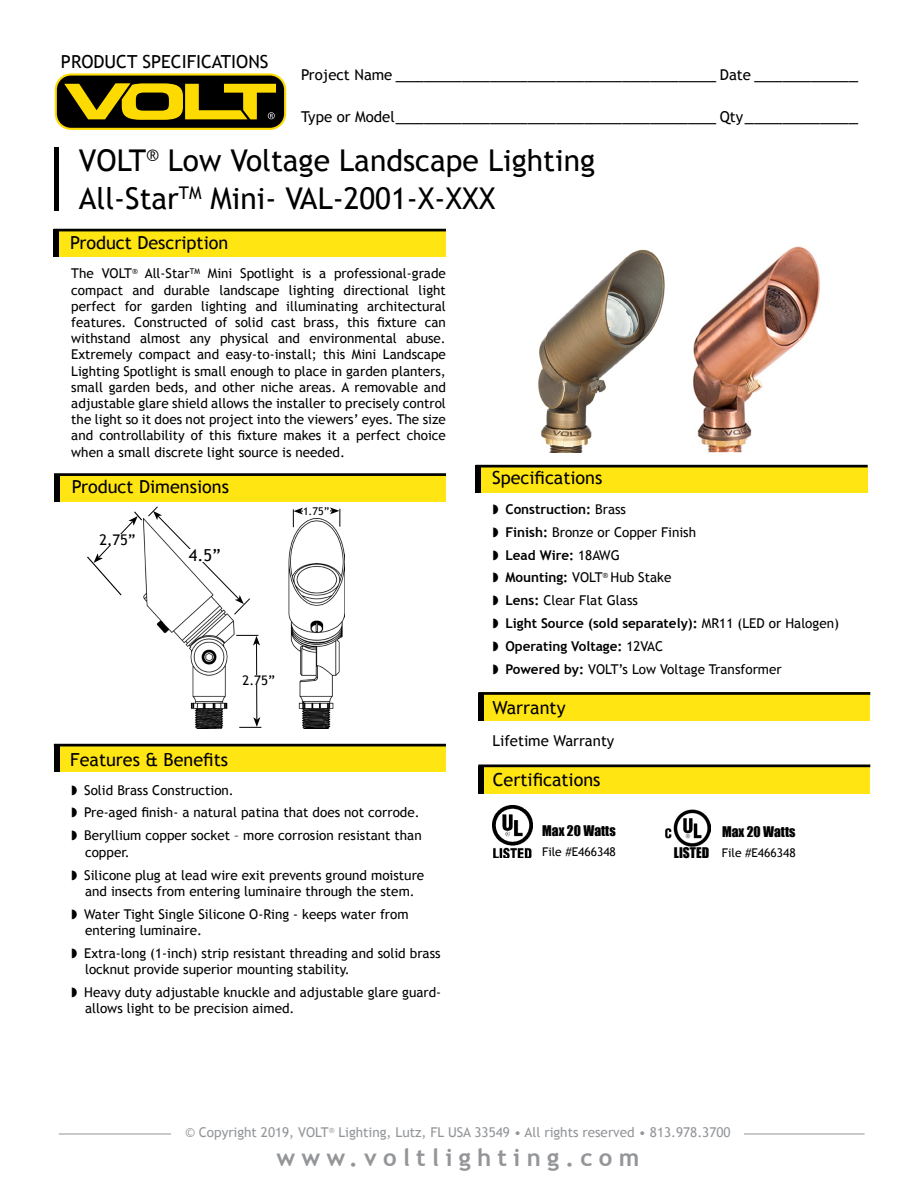
<style>
.page{position:relative;width:918px;height:1188px;background:#fff}
.page>*{position:absolute;margin:0;border:0;box-sizing:border-box;transform-origin:0 0}
.t1{font:30px/37.5px "Trebuchet MS";color:#000}
.t2{font:700 24px "Trebuchet MS";letter-spacing:.26em;color:#939598}
.t3{font:18px "Trebuchet MS";color:#000}
.t4{font:16.5px "Trebuchet MS";color:#000}
.t5{font:15px "Trebuchet MS";color:#000}
.t6{font:14.7px "Trebuchet MS";color:#000}
.t7{font:13.5px/23px "Trebuchet MS";color:#000}
.t8{font:13.5px "Trebuchet MS";color:#939598}
.t9{font:13.5px "Impact";color:#000}
.t10{font:13.2px "Trebuchet MS";color:#000}
.t11{font:12px "Trebuchet MS";color:#000}
.t12{font:10.65px "Trebuchet MS";color:#000}
.s1{font-size:15px}
.s2{font-weight:700}
.s3{font-family:"Impact";font-size:13.5px}
</style>
<div class="page">
<div style="left:56px;top:75px;width:229px;height:54px;background:#000;border-radius:15px"></div>
<div style="left:55px;top:73px;width:231px;height:57px;border:2px solid #fdda00;border-radius:15px"></div>
<svg style="left:64px;top:83px;width:212px;height:37px"></svg>
<hr style="left:59px;top:1134px;width:806px;height:1px;background:#939598">
<div style="left:172px;top:1111px;width:572px;height:70px;background:#fff"></div>
<div style="left:59px;top:229px;width:387px;height:27px;background:#ffe512"></div>
<div style="left:54px;top:229px;width:5px;height:27px;background:#000"></div>
<div style="left:59px;top:744px;width:387px;height:27px;background:#ffe512"></div>
<div style="left:54px;top:744px;width:5px;height:27px;background:#000"></div>
<div style="left:54px;top:147px;width:5px;height:64px;background:#000"></div>
<div style="left:54px;top:229px;width:392px;height:2px;border:2px solid #000"></div>
<div style="left:54px;top:744px;width:392px;height:2px;border:2px solid #000"></div>
<div style="left:59px;top:474px;width:387px;height:28px;background:#ffe512"></div>
<div style="left:54px;top:474px;width:5px;height:28px;background:#000"></div>
<div style="left:54px;top:473px;width:392px;height:3px;border:2px solid #000"></div>
<div style="left:481px;top:465px;width:387px;height:27px;background:#ffe512"></div>
<div style="left:476px;top:465px;width:5px;height:27px;background:#000"></div>
<div style="left:476px;top:465px;width:392px;height:2px;border:2px solid #000"></div>
<div style="left:483px;top:693px;width:387px;height:28px;background:#ffe512"></div>
<div style="left:478px;top:693px;width:5px;height:28px;background:#000"></div>
<div style="left:478px;top:692px;width:392px;height:3px;border:2px solid #000"></div>
<img style="left:538px;top:249px;width:127px;height:203px">
<div style="left:483px;top:766px;width:387px;height:28px;background:#ffe512"></div>
<div style="left:478px;top:766px;width:5px;height:28px;background:#000"></div>
<img style="left:493px;top:806px;width:39px;height:52px">
<div style="left:478px;top:765px;width:392px;height:2px;border:2px solid #000"></div>
<img style="left:665px;top:809px;width:45px;height:38px">
<img style="left:155px;top:519px;width:190px;height:210px">
<svg style="left:87px;top:506px;width:164px;height:109px"></svg>
<div style="left:189px;top:549px;width:32px;height:12px;background:#fff"></div>
<hr style="left:256px;top:643px;width:1px;height:77px;background:#000">
<svg style="left:236px;top:635px;width:24px;height:11px"></svg>
<svg style="left:239px;top:717px;width:22px;height:11px"></svg>
<div style="left:243px;top:675px;width:33px;height:10px;background:#fff"></div>
<svg style="left:293px;top:508px;width:10px;height:19px"></svg>
<svg style="left:330px;top:507px;width:10px;height:20px"></svg>
<img style="left:693px;top:246px;width:127px;height:206px">
<h3 class="t3" style="left:61px;top:51px;width:209px">PRODUCT SPECIFICATIONS</h3>
<h3 class="t3" style="left:301px;top:63px;width:558px"><span class="s1">Project Name</span> __________________________________ <span class="s1">Date</span> ___________</h3>
<h3 class="t3" style="left:301px;top:105px;width:558px"><span class="s1">Type or Model</span>__________________________________ <span class="s1">Qty</span>____________</h3>
<h1 class="t1" style="left:79px;top:142px;width:518px">VOLT<sup>®</sup> Low Voltage Landscape Lighting<br>All-Star<sup>TM</sup> Mini- VAL-2001-X-XXX</h1>
<h3 class="t3" style="left:70px;top:232px;width:160px">Product Description</h3>
<p class="t7" style="left:71px;top:266px;width:376px;line-height:16.2px;text-align:justify">The VOLT<sup>®</sup> All-Star<sup>TM</sup> Mini Spotlight is a professional-grade compact and durable landscape lighting directional light perfect for garden lighting and illuminating architectural features. Constructed of solid cast brass, this fixture can withstand almost any physical and environmental abuse.<br>Extremely compact and easy-to-install; this Mini Landscape Lighting Spotlight is small enough to place in garden planters, small garden beds, and other niche areas. A removable and adjustable glare shield allows the installer to precisely control the light so it does not project into the viewers’ eyes. The size and controllability of this fixture makes it a perfect choice when a small discrete light source is needed.</p>
<h3 class="t3" style="left:72px;top:477px;width:159px">Product Dimensions</h3>
<p class="t6" style="left:99px;top:531px;width:38px">2.75”</p>
<p class="t4" style="left:189px;top:546px;width:33px">4.5”</p>
<p class="t12" style="left:303px;top:505px;width:28px">1.75”</p>
<p class="t10" style="left:243px;top:672px;width:34px">2.75”</p>
<h3 class="t3" style="left:70px;top:749px;width:159px">Features &amp; Benefits</h3>
<p class="t7" style="left:72px;top:778px;width:352px">◗ Solid Brass Construction.<br>◗ Pre-aged finish- a natural patina that does not corrode. ◗ Beryllium copper socket – more corrosion resistant than</p>
<p class="t7" style="left:72px;top:841px;width:354px;text-indent:14px">copper.<br>◗ Silicone plug at lead wire exit prevents ground moisture</p>
<p class="t7" style="left:72px;top:880px;width:345px;text-indent:14px">and insects from entering luminaire through the stem. ◗ Water Tight Single Silicone O-Ring - keeps water from</p>
<p class="t7" style="left:72px;top:919px;width:371px;text-indent:14px">entering luminaire.<br>◗ Extra-long (1-inch) strip resistant threading and solid brass</p>
<p class="t7" style="left:72px;top:958px;width:371px;text-indent:14px">locknut provide superior mounting stability.<br>◗ Heavy duty adjustable knuckle and adjustable glare guard-</p>
<p class="t7" style="left:85px;top:997px;width:211px">allows light to be precision aimed.</p>
<h3 class="t3" style="left:492px;top:467px;width:112px">Specifications</h3>
<p class="t7" style="left:493px;top:498px;width:348px">◗ <span class="s2">Construction:</span> Brass<br>◗ <span class="s2">Finish:</span> Bronze or Copper Finish<br>◗ <span class="s2">Lead Wire:</span> 18AWG<br>◗ <span class="s2">Mounting:</span> VOLT<sup>®</sup> Hub Stake<br>◗ <span class="s2">Lens:</span> Clear Flat Glass<br>◗ <span class="s2">Light Source (sold separately):</span> MR11 (LED or Halogen) ◗ <span class="s2">Operating Voltage:</span> 12VAC<br>◗ <span class="s2">Powered by:</span> VOLT’s Low Voltage Transformer</p>
<h3 class="t3" style="left:493px;top:697px;width:75px">Warranty</h3>
<p class="t5" style="left:492px;top:732px;width:123px">Lifetime Warranty</p>
<h3 class="t3" style="left:493px;top:770px;width:109px">Certifications</h3>
<p class="t9" style="left:542px;top:821px;width:75px">Max 20 Watts</p>
<p class="t9" style="left:722px;top:821px;width:75px">Max 20 Watts</p>
<p class="t11" style="left:542px;top:845px;width:75px">File #E466348</p>
<p class="t11" style="left:674px;top:846px;width:123px"><span class="s3">LISTED</span> File #E466348</p>
<p class="t8" style="left:185px;top:1124px;width:547px">© Copyright 2019, VOLT<sup>®</sup> Lighting, Lutz, FL USA 33549 • All rights reserved • 813.978.3700</p>
<h2 class="t2" style="left:276px;top:1142px;width:364px">www.voltlighting.com</h2>
</div>
